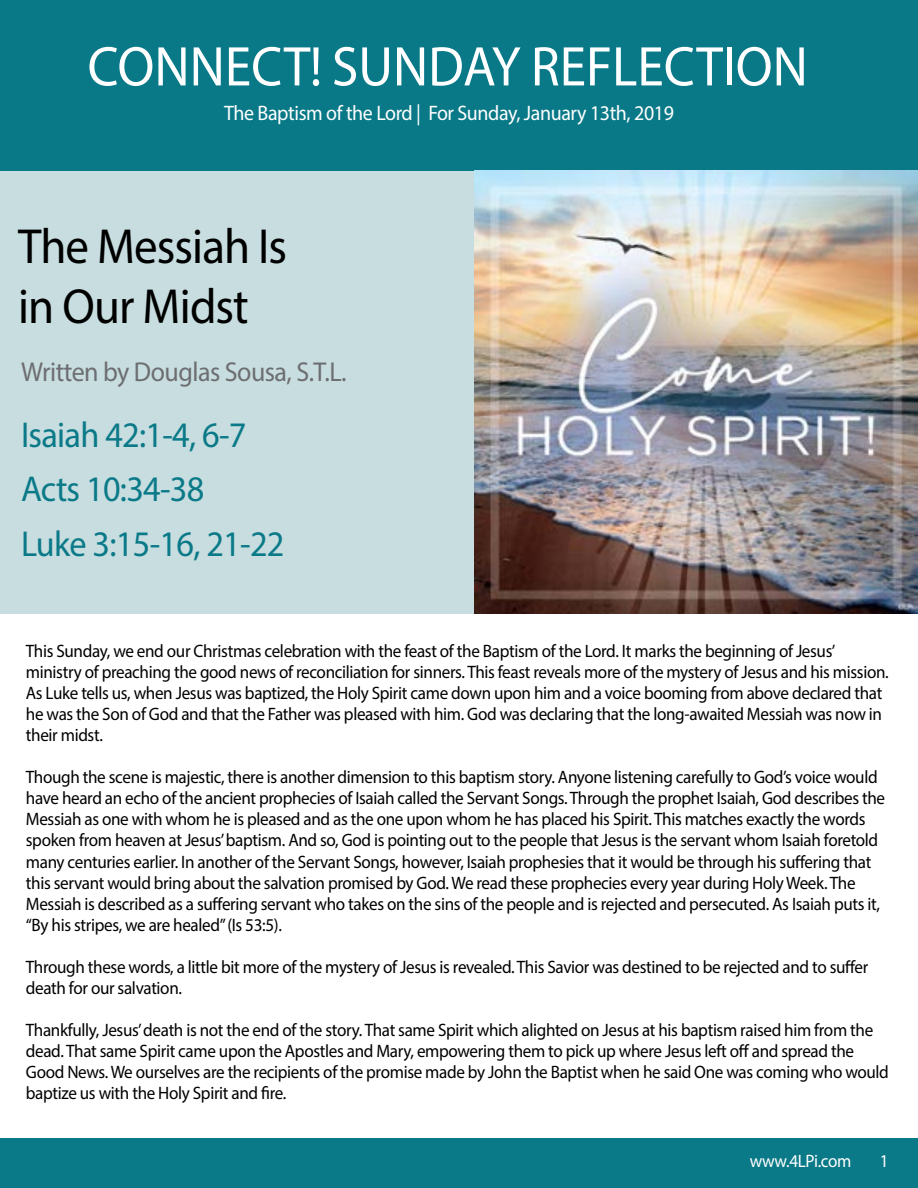
<style>
.page{position:relative;width:918px;height:1188px;background:#fff}
.page>*{position:absolute;margin:0;border:0;box-sizing:border-box;transform-origin:0 0}
.t1{font:56.4px "Myriad Pro";color:#fff;scale:.95 1}
.t2{font:49.5px/60.4px "Myriad Pro";letter-spacing:-.02em;color:#000;scale:.95 1}
.t3{font:36.15px/54.3px "Myriad Pro";letter-spacing:-.02em;color:#0a7988;scale:.95 1}
.t4{font:27.3px "Myriad Pro";letter-spacing:-.02em;color:#6d6e71;scale:.95 1}
.t5{font:21px "Myriad Pro";letter-spacing:-.02em;color:#fff;scale:.95 1}
.t6{font:18px/21px "Myriad Pro";letter-spacing:-.02em;color:#000;scale:.95 1}
.t7{font:18px "Myriad Pro";letter-spacing:-.02em;color:#fff;scale:.95 1}
</style>
<div class="page">
<div style="left:0;top:151px;width:918px;height:463px;background:#c7dddf"></div>
<div style="left:0;top:0;width:918px;height:170px;background:#097988"></div>
<img style="left:474px;top:170px;width:444px;height:444px">
<div style="left:0;top:1138px;width:918px;height:50px;background:#0a7988"></div>
<h1 class="t1" style="left:88px;top:32px;width:760px">CONNECT! SUNDAY REFLECTION</h1>
<p class="t5" style="left:224px;top:100px;width:475px">The Baptism of the Lord | For Sunday, January 13th, 2019</p>
<h2 class="t2" style="left:18px;top:215px;width:285px">The Messiah Is in Our Midst</h2>
<h3 class="t4" style="left:21px;top:355px;width:344px">Written by Douglas Sousa, S.T.L.</h3>
<h3 class="t3" style="left:21px;top:407px;width:279px">Isaiah 42:1-4, 6-7<br>Acts 10:34-38<br>Luke 3:15-16, 21-22</h3>
<p class="t6" style="left:26px;top:641px;width:910px">This Sunday, we end our Christmas celebration with the feast of the Baptism of the Lord. It marks the beginning of Jesus’ ministry of preaching the good news of reconciliation for sinners. This feast reveals more of the mystery of Jesus and his mission.<br>As Luke tells us, when Jesus was baptized, the Holy Spirit came down upon him and a voice booming from above declared that he was the Son of God and that the Father was pleased with him. God was declaring that the long-awaited Messiah was now in their midst.</p>
<p class="t6" style="left:26px;top:767px;width:906px">Though the scene is majestic, there is another dimension to this baptism story. Anyone listening carefully to God’s voice would have heard an echo of the ancient prophecies of Isaiah called the Servant Songs. Through the prophet Isaiah, God describes the Messiah as one with whom he is pleased and as the one upon whom he has placed his Spirit. This matches exactly the words spoken from heaven at Jesus’ baptism. And so, God is pointing out to the people that Jesus is the servant whom Isaiah foretold many centuries earlier. In another of the Servant Songs, however, Isaiah prophesies that it would be through his suffering that this servant would bring about the salvation promised by God. We read these prophecies every year during Holy Week. The Messiah is described as a suffering servant who takes on the sins of the people and is rejected and persecuted. As Isaiah puts it, “By his stripes, we are healed” (Is 53:5).</p>
<p class="t6" style="left:26px;top:956px;width:888px">Through these words, a little bit more of the mystery of Jesus is revealed. This Savior was destined to be rejected and to suffer death for our salvation.</p>
<p class="t6" style="left:26px;top:1019px;width:910px">Thankfully, Jesus’ death is not the end of the story. That same Spirit which alighted on Jesus at his baptism raised him from the dead. That same Spirit came upon the Apostles and Mary, empowering them to pick up where Jesus left off and spread the Good News. We ourselves are the recipients of the promise made by John the Baptist when he said One was coming who would baptize us with the Holy Spirit and fire.</p>
<p class="t7" style="left:750px;top:1150px;width:109px">www.4LPi.com</p>
<p class="t7" style="left:880px;top:1150px;width:11px">1</p>
</div>
